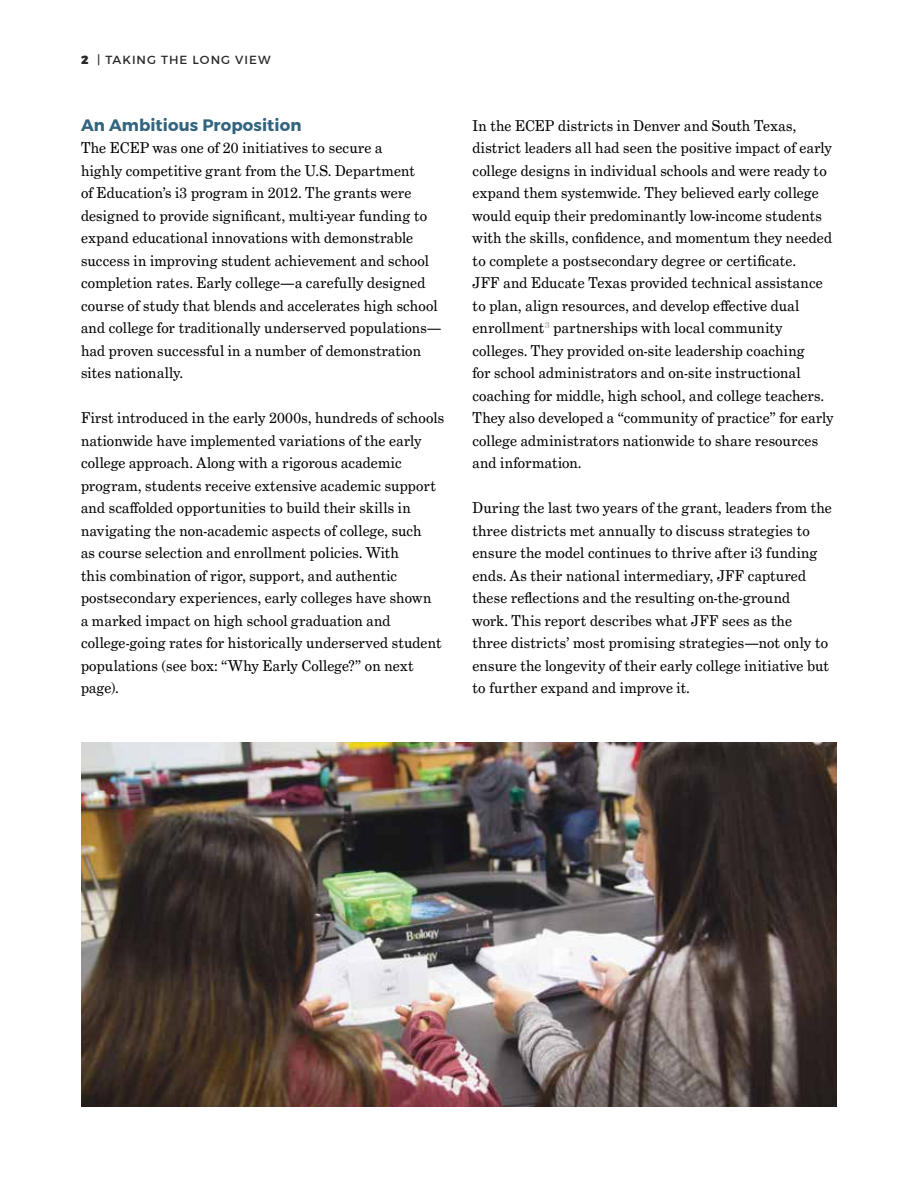
<style>
.page{position:relative;width:918px;height:1188px;background:#fff}
.page>*{position:absolute;margin:0;border:0;box-sizing:border-box;transform-origin:0 0}
.t1{font:700 16.5px "Montserrat";letter-spacing:.005em;color:#33647e}
.t2{font:15px/22.5px "Grad";letter-spacing:.015em;color:#000}
.t3{font:12px "Montserrat";letter-spacing:.085em;color:#292829}
.s1{font-weight:900}
</style>
<div class="page">
<img style="left:81px;top:742px;width:756px;height:365px">
<p class="t3" style="left:81px;top:52px;width:191px"><span class="s1">2</span> | TAKING THE LONG VIEW</p>
<p class="t1" style="left:81px;top:114px;width:222px">An Ambitious Proposition</p>
<p class="t2" style="left:81px;top:137px;width:362px">The ECEP was one of 20 initiatives to secure a<br>highly competitive grant from the U.S. Department<br>of Education’s i3 program in 2012. The grants were designed to provide significant, multi-year funding to expand educational innovations with demonstrable success in improving student achievement and school completion rates. Early college—a carefully designed course of study that blends and accelerates high school and college for traditionally underserved populations— had proven successful in a number of demonstration sites nationally.</p>
<p class="t2" style="left:81px;top:407px;width:365px">First introduced in the early 2000s, hundreds of schools nationwide have implemented variations of the early college approach. Along with a rigorous academic program, students receive extensive academic support and scaffolded opportunities to build their skills in navigating the non-academic aspects of college, such<br>as course selection and enrollment policies. With<br>this combination of rigor, support, and authentic postsecondary experiences, early colleges have shown<br>a marked impact on high school graduation and college-going rates for historically underserved student populations (see box: “Why Early College?” on next page).</p>
<p class="t2" style="left:472px;top:114px;width:363px">In the ECEP districts in Denver and South Texas, district leaders all had seen the positive impact of early college designs in individual schools and were ready to expand them systemwide. They believed early college would equip their predominantly low-income students with the skills, confidence, and momentum they needed to complete a postsecondary degree or certificate.<br>JFF and Educate Texas provided technical assistance to plan, align resources, and develop effective dual enrollment<sup>3</sup> partnerships with local community colleges. They provided on-site leadership coaching<br>for school administrators and on-site instructional coaching for middle, high school, and college teachers.<br>They also developed a “community of practice” for early college administrators nationwide to share resources and information.</p>
<p class="t2" style="left:472px;top:497px;width:361px">During the last two years of the grant, leaders from the three districts met annually to discuss strategies to ensure the model continues to thrive after i3 funding ends. As their national intermediary, JFF captured these reflections and the resulting on-the-ground<br>work. This report describes what JFF sees as the<br>three districts’ most promising strategies—not only to ensure the longevity of their early college initiative but to further expand and improve it.</p>
</div>
